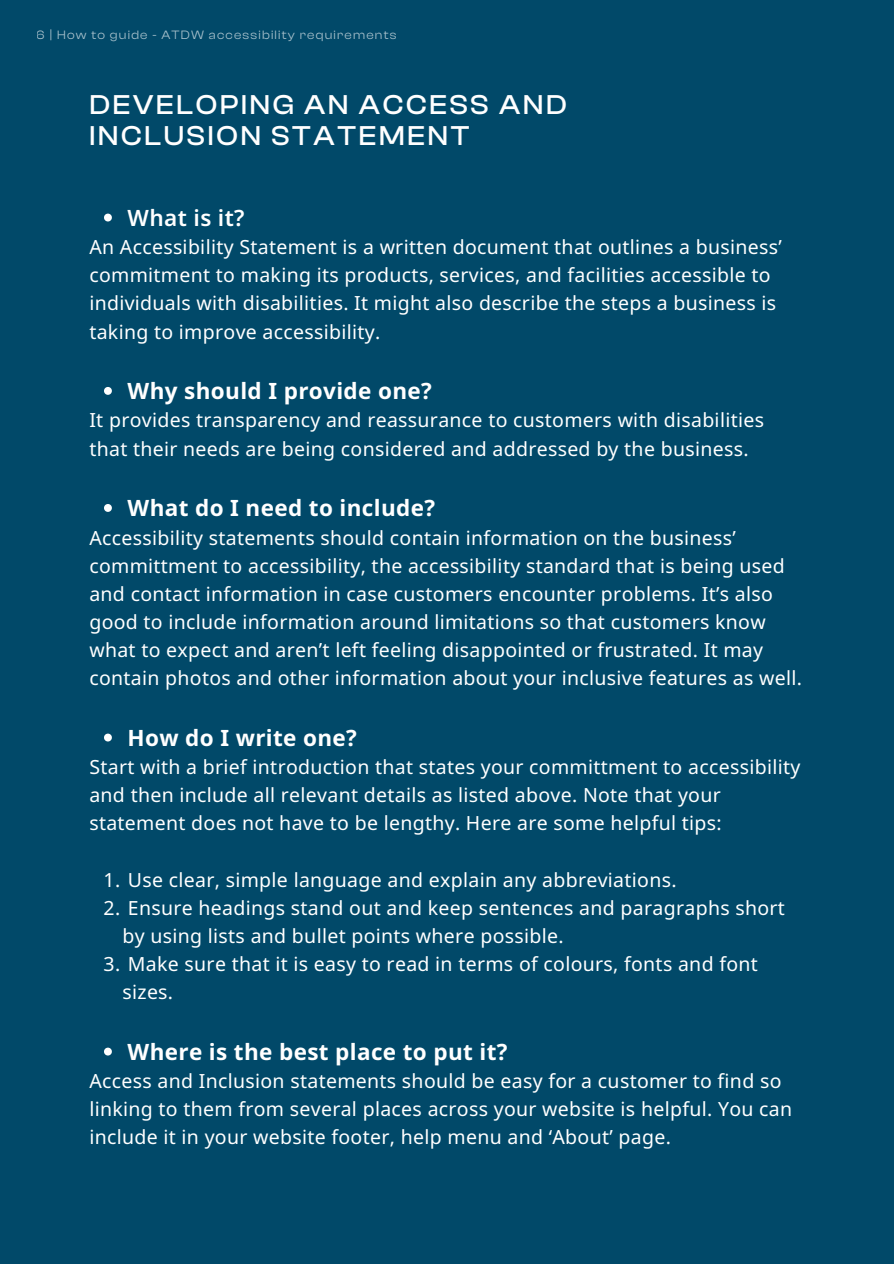
<style>
.page{position:relative;width:894px;height:1264px;background:#fff}
.page>*{position:absolute;margin:0;border:0;box-sizing:border-box;transform-origin:0 0}
.t1{font:500 28.2px/31.5px "Clash Display";letter-spacing:.1em;color:#fff}
.t2{font:700 22.5px "Noto Sans";letter-spacing:.015em;color:#fff}
.t3{font:600 22.5px "Noto Sans";letter-spacing:.015em;color:#fff}
.t4{font:19.5px/28.2px "Noto Sans";letter-spacing:.015em;color:#fff}
.t5{font:12.6px "Clash Display";letter-spacing:.1em;color:#fff}
</style>
<div class="page">
<div style="left:0;top:0;width:893px;height:1263px;background:#014969"></div>
<svg style="left:104px;top:214px;width:8px;height:7px"></svg>
<svg style="left:104px;top:387px;width:8px;height:8px"></svg>
<svg style="left:104px;top:504px;width:8px;height:8px"></svg>
<svg style="left:104px;top:733px;width:8px;height:8px"></svg>
<svg style="left:104px;top:1047px;width:8px;height:8px"></svg>
<p class="t5" style="left:37px;top:28px;width:361px">6 | How to guide - ATDW accessibility requirements</p>
<p class="t1" style="left:89px;top:89px;width:478px">DEVELOPING AN ACCESS AND<br>INCLUSION STATEMENT</p>
<h1 class="t3" style="left:128px;top:202px;width:118px">What is it?</h1>
<p class="t4" style="left:89px;top:232px;width:694px">An Accessibility Statement is a written document that outlines a business’ commitment to making its products, services, and facilities accessible to individuals with disabilities. It might also describe the steps a business is taking to improve accessibility.</p>
<h3 class="t2" style="left:128px;top:375px;width:306px">Why should I provide one?</h3>
<p class="t4" style="left:89px;top:406px;width:676px">It provides transparency and reassurance to customers with disabilities that their needs are being considered and addressed by the business.</p>
<h3 class="t2" style="left:128px;top:492px;width:309px">What do I need to include?</h3>
<p class="t4" style="left:89px;top:523px;width:714px">Accessibility statements should contain information on the business’ committment to accessibility, the accessibility standard that is being used and contact information in case customers encounter problems. It’s also good to include information around limitations so that customers know what to expect and aren’t left feeling disappointed or frustrated. It may contain photos and other information about your inclusive features as well.</p>
<h3 class="t2" style="left:128px;top:722px;width:231px">How do I write one?</h3>
<p class="t4" style="left:89px;top:752px;width:712px">Start with a brief introduction that states your committment to accessibility and then include all relevant details as listed above. Note that your statement does not have to be lengthy. Here are some helpful tips:</p>
<h3 class="t4" style="left:103px;top:865px;width:574px">1. Use clear, simple language and explain any abbreviations.</h3>
<p class="t4" style="left:122px;top:893px;width:663px;text-indent:-19px">2. Ensure headings stand out and keep sentences and paragraphs short by using lists and bullet points where possible.</p>
<p class="t4" style="left:122px;top:949px;width:636px;text-indent:-19px">3. Make sure that it is easy to read in terms of colours, fonts and font sizes.</p>
<p class="t2" style="left:128px;top:1035px;width:381px">Where is the best place to put it?</p>
<p class="t4" style="left:89px;top:1066px;width:704px">Access and Inclusion statements should be easy for a customer to find so linking to them from several places across your website is helpful. You can include it in your website footer, help menu and ‘About’ page.</p>
</div>
